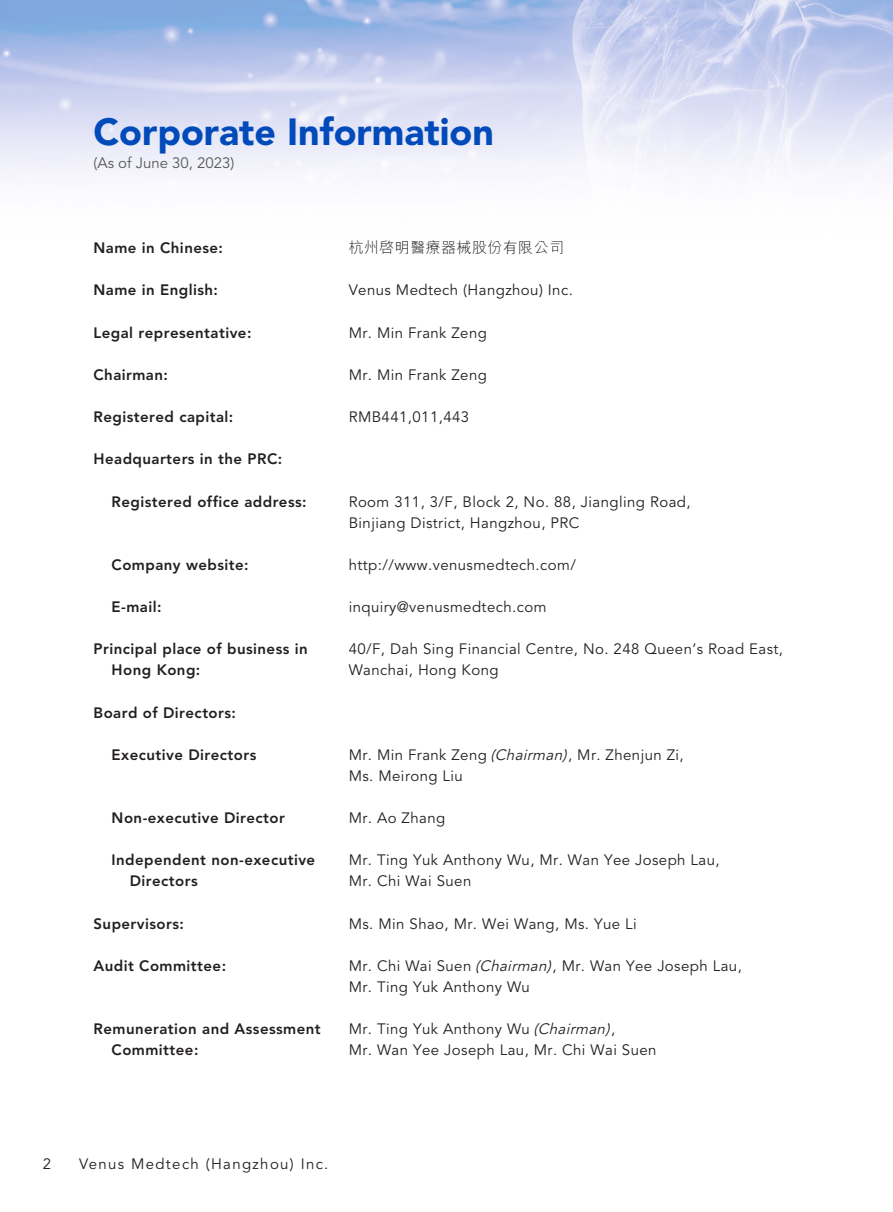
<style>
.page{position:relative;width:893px;height:1212px;background:#fff}
.page>*{position:absolute;margin:0;border:0;box-sizing:border-box;transform-origin:0 0}
.t1{font:900 37.5px "Avenir LT Std";color:#004aba}
._50_Table_Body{font:15px "Avenir LT Std";letter-spacing:.03em;color:#231f20}
._50_Table_Body-2{font:800 15px/21px "Avenir LT Std";letter-spacing:.03em;color:#231f20}
._50_Table_Body-3{font:15px "Avenir LT Std";letter-spacing:.09em;color:#231f20}
.t2{font:15px "Avenir LT Std";color:#57585a}
._50_Table_Body-4{font:300 15px "M Hei HK";letter-spacing:.03em;color:#231f20}
.s1{font-style:italic}
</style>
<div class="page">
<img style="left:0;top:0;width:893px;height:174px">
<h1 class="t1" style="left:94px;top:109px;width:402px">Corporate Information</h1>
<p class="t2" style="left:94px;top:154px;width:142px">(As of June 30, 2023)</p>
<p class="_50_Table_Body-2" style="left:94px;top:237px;width:131px">Name in Chinese:</p>
<p class="_50_Table_Body-4" style="left:349px;top:240px;width:217px">杭州啓明醫療器械股份有限公司</p>
<p class="_50_Table_Body-2" style="left:94px;top:280px;width:126px">Name in English:</p>
<p class="_50_Table_Body" style="left:349px;top:281px;width:226px">Venus Medtech (Hangzhou) Inc.</p>
<p class="_50_Table_Body-2" style="left:94px;top:322px;width:159px">Legal representative:</p>
<p class="_50_Table_Body" style="left:349px;top:324px;width:140px">Mr. Min Frank Zeng</p>
<p class="_50_Table_Body-2" style="left:94px;top:364px;width:76px">Chairman:</p>
<p class="_50_Table_Body" style="left:349px;top:366px;width:140px">Mr. Min Frank Zeng</p>
<p class="_50_Table_Body-2" style="left:94px;top:406px;width:141px">Registered capital:</p>
<p class="_50_Table_Body" style="left:349px;top:408px;width:122px">RMB441,011,443</p>
<p class="_50_Table_Body-2" style="left:94px;top:449px;width:190px">Headquarters in the PRC:</p>
<p class="_50_Table_Body-2" style="left:112px;top:491px;width:196px">Registered office address:</p>
<p class="_50_Table_Body" style="left:349px;top:493px;width:343px">Room 311, 3/F, Block 2, No. 88, Jiangling Road,</p>
<p class="_50_Table_Body" style="left:349px;top:514px;width:232px">Binjiang District, Hangzhou, PRC</p>
<p class="_50_Table_Body-2" style="left:112px;top:554px;width:138px">Company website:</p>
<p class="_50_Table_Body" style="left:349px;top:556px;width:229px">http://www.venusmedtech.com/</p>
<p class="_50_Table_Body-2" style="left:112px;top:596px;width:51px">E-mail:</p>
<p class="_50_Table_Body" style="left:349px;top:598px;width:199px">inquiry@venusmedtech.com</p>
<p class="_50_Table_Body-2" style="left:112px;top:639px;width:198px;text-indent:-18px">Principal place of business in<br>Hong Kong:</p>
<p class="_50_Table_Body" style="left:349px;top:640px;width:436px">40/F, Dah Sing Financial Centre, No. 248 Queen’s Road East,</p>
<p class="_50_Table_Body" style="left:349px;top:661px;width:151px">Wanchai, Hong Kong</p>
<p class="_50_Table_Body-2" style="left:94px;top:702px;width:144px">Board of Directors:</p>
<p class="_50_Table_Body-2" style="left:112px;top:744px;width:146px">Executive Directors</p>
<p class="_50_Table_Body" style="left:349px;top:746px;width:337px">Mr. Min Frank Zeng <span class="s1">(Chairman)</span>, Mr. Zhenjun Zi,</p>
<p class="_50_Table_Body" style="left:349px;top:767px;width:116px">Ms. Meirong Liu</p>
<p class="_50_Table_Body-2" style="left:112px;top:807px;width:175px">Non-executive Director</p>
<p class="_50_Table_Body" style="left:349px;top:809px;width:98px">Mr. Ao Zhang</p>
<p class="_50_Table_Body-2" style="left:130px;top:850px;width:187px;text-indent:-18px">Independent non-executive<br>Directors</p>
<p class="_50_Table_Body" style="left:349px;top:852px;width:372px">Mr. Ting Yuk Anthony Wu, Mr. Wan Yee Joseph Lau,</p>
<p class="_50_Table_Body" style="left:349px;top:873px;width:124px">Mr. Chi Wai Suen</p>
<p class="_50_Table_Body-2" style="left:94px;top:913px;width:92px">Supervisors:</p>
<p class="_50_Table_Body" style="left:349px;top:915px;width:290px">Ms. Min Shao, Mr. Wei Wang, Ms. Yue Li</p>
<p class="_50_Table_Body-2" style="left:94px;top:955px;width:134px">Audit Committee:</p>
<p class="_50_Table_Body" style="left:349px;top:957px;width:395px">Mr. Chi Wai Suen <span class="s1">(Chairman)</span>, Mr. Wan Yee Joseph Lau,</p>
<p class="_50_Table_Body" style="left:349px;top:978px;width:183px">Mr. Ting Yuk Anthony Wu</p>
<p class="_50_Table_Body-2" style="left:112px;top:1018px;width:211px;text-indent:-18px">Remuneration and Assessment<br>Committee:</p>
<p class="_50_Table_Body" style="left:349px;top:1020px;width:268px">Mr. Ting Yuk Anthony Wu <span class="s1">(Chairman)</span>,</p>
<p class="_50_Table_Body" style="left:349px;top:1041px;width:309px">Mr. Wan Yee Joseph Lau, Mr. Chi Wai Suen</p>
<p class="_50_Table_Body" style="left:43px;top:1155px;width:10px">2</p>
<p class="_50_Table_Body-3" style="left:79px;top:1155px;width:251px">Venus Medtech (Hangzhou) Inc.</p>
</div>
